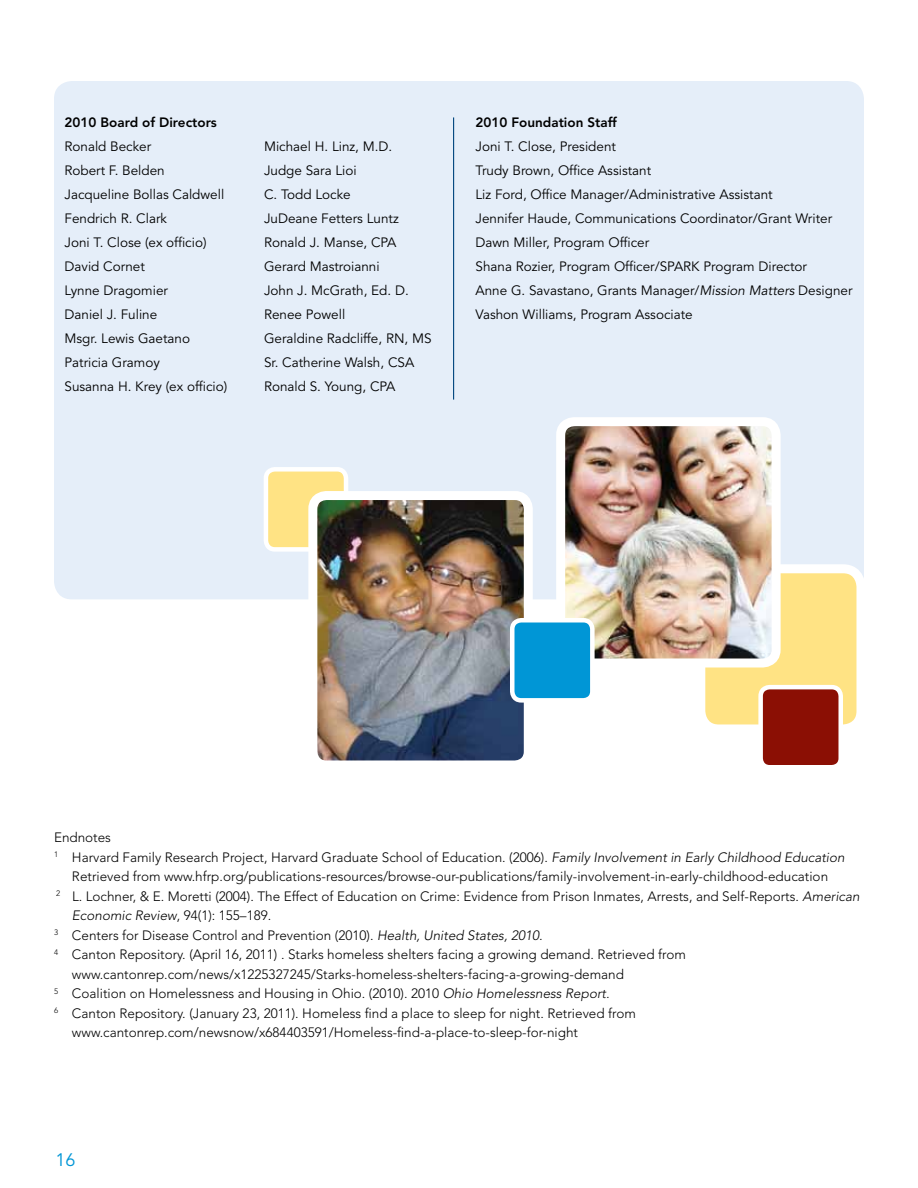
<style>
.page{position:relative;width:918px;height:1188px;background:#fff}
.page>*{position:absolute;margin:0;border:0;box-sizing:border-box;transform-origin:0 0}
.t1{font:18px "Avenir LT Std";color:#0096d6}
.t2{font:300 13.5px "Avenir LT Std";color:#000}
.t3{font:13.5px/24px "Avenir LT Std";color:#000}
.s1{font-weight:800}
.s2{font-style:italic}
</style>
<div class="page">
<div style="left:54px;top:81px;width:810px;height:518px;background:#e5eef9;border-radius:18px"></div>
<div style="left:701px;top:569px;width:160px;height:160px;background:#ffe384;border-radius:18px"></div>
<div style="left:696px;top:564px;width:169px;height:169px;border:9px solid #fff;border-radius:18px"></div>
<img style="left:566px;top:427px;width:205px;height:231px">
<div style="left:556px;top:417px;width:225px;height:251px;border:9px solid #fff;border-radius:14px"></div>
<div style="left:266px;top:469px;width:80px;height:80px;background:#ffe384;border-radius:9px"></div>
<div style="left:264px;top:467px;width:84px;height:85px;border:4px solid #fff;border-radius:9px"></div>
<div style="left:761px;top:687px;width:80px;height:80px;background:#8b0f04;border-radius:9px"></div>
<div style="left:758px;top:685px;width:85px;height:84px;border:4px solid #fff;border-radius:9px"></div>
<hr style="left:453px;top:117px;width:1px;height:283px;background:#00467f">
<img style="left:318px;top:501px;width:205px;height:258px">
<div style="left:308px;top:491px;width:225px;height:278px;border:9px solid #fff;border-radius:14px"></div>
<div style="left:512px;top:620px;width:80px;height:80px;background:#0096d6;border-radius:9px"></div>
<div style="left:510px;top:618px;width:85px;height:85px;border:4px solid #fff;border-radius:9px"></div>
<p class="t3" style="left:64px;top:111px;width:164px"><span class="s1">2010 Board of Directors<br></span>Ronald Becker<br>Robert F. Belden<br>Jacqueline Bollas Caldwell<br>Fendrich R. Clark<br>Joni T. Close (ex officio)<br>David Cornet<br>Lynne Dragomier<br>Daniel J. Fuline<br>Msgr. Lewis Gaetano<br>Patricia Gramoy<br>Susanna H. Krey (ex officio)</p>
<p class="t3" style="left:264px;top:135px;width:169px">Michael H. Linz, M.D.<br>Judge Sara Lioi<br>C. Todd Locke<br>JuDeane Fetters Luntz<br>Ronald J. Manse, CPA<br>Gerard Mastroianni<br>John J. McGrath, Ed. D.<br>Renee Powell<br>Geraldine Radcliffe, RN, MS<br>Sr. Catherine Walsh, CSA<br>Ronald S. Young, CPA</p>
<p class="t3" style="left:476px;top:111px;width:379px"><span class="s1">2010 Foundation Staff<br></span>Joni T. Close, President<br>Trudy Brown, Office Assistant<br>Liz Ford, Office Manager/Administrative Assistant<br>Jennifer Haude, Communications Coordinator/Grant Writer Dawn Miller, Program Officer<br>Shana Rozier, Program Officer/SPARK Program Director<br>Anne G. Savastano, Grants Manager/<span class="s2">Mission Matters</span> Designer Vashon Williams, Program Associate</p>
<p class="t2" style="left:54px;top:830px;width:59px">Endnotes</p>
<p class="t2" style="left:54px;top:849px;width:792px"><sup>1</sup> Harvard Family Research Project, Harvard Graduate School of Education. (2006). <span class="s2">Family Involvement in Early Childhood Education</span></p>
<p class="t2" style="left:72px;top:869px;width:758px">Retrieved from www.hfrp.org/publications-resources/browse-our-publications/family-involvement-in-early-childhood-education</p>
<p class="t2" style="left:56px;top:888px;width:805px"><sup>2</sup> L. Lochner, &amp; E. Moretti (2004). The Effect of Education on Crime: Evidence from Prison Inmates, Arrests, and Self-Reports. <span class="s2">American</span></p>
<p class="t2" style="left:72px;top:908px;width:201px"><span class="s2">Economic Review</span>, 94(1): 155–189.</p>
<p class="t2" style="left:54px;top:927px;width:490px"><sup>3</sup> Centers for Disease Control and Prevention (2010). <span class="s2">Health, United States, 2010.</span></p>
<p class="t2" style="left:54px;top:947px;width:633px"><sup>4</sup> Canton Repository. (April 16, 2011) . Starks homeless shelters facing a growing demand. Retrieved from</p>
<p class="t2" style="left:72px;top:966px;width:554px">www.cantonrep.com/news/x1225327245/Starks-homeless-shelters-facing-a-growing-demand</p>
<p class="t2" style="left:54px;top:986px;width:557px"><sup>5</sup> Coalition on Homelessness and Housing in Ohio. (2010). 2010 <span class="s2">Ohio Homelessness Report.</span></p>
<p class="t2" style="left:54px;top:1005px;width:584px"><sup>6</sup> Canton Repository. (January 23, 2011). Homeless find a place to sleep for night. Retrieved from</p>
<p class="t2" style="left:72px;top:1025px;width:508px">www.cantonrep.com/newsnow/x684403591/Homeless-find-a-place-to-sleep-for-night</p>
<p class="t1" style="left:56px;top:1149px;width:22px">16</p>
</div>
